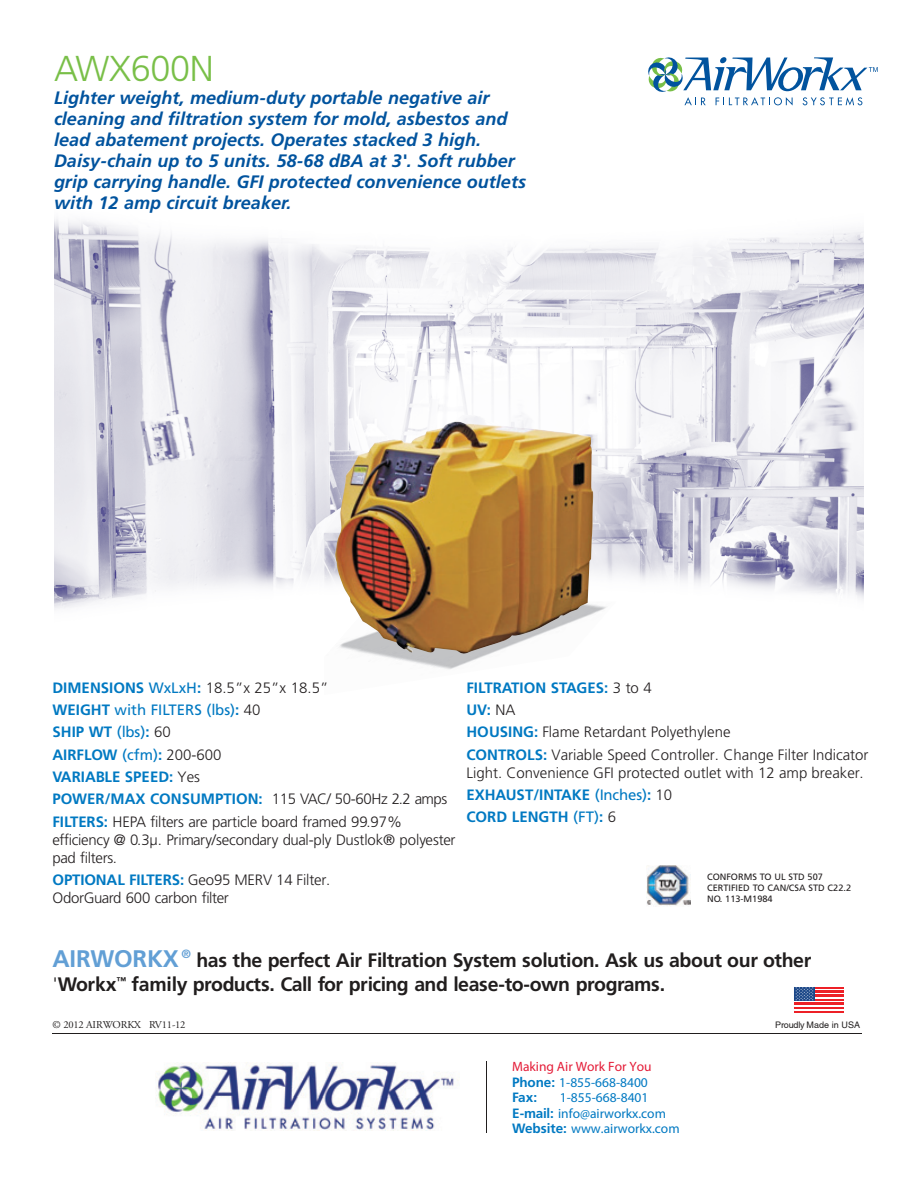
<style>
.page{position:relative;width:918px;height:1188px;background:#fff}
.page>*{position:absolute;margin:0;border:0;box-sizing:border-box;transform-origin:0 0}
.t1{font:300 36px "Frutiger";letter-spacing:-.01em;color:#79bf48}
.t2{font:700 19.5px/24.3px "Frutiger";letter-spacing:-.02em;color:#211e1e}
.t3{font:italic 700 18px/21px "Frutiger";color:#01539e}
.t4{font:300 15px/22.4px "Frutiger";letter-spacing:-.005em;color:#231f20}
.t5{font:700 13.5px/15.5px "Frutiger 65";color:#0079c2}
.t6{font:700 13.5px/15.5px "Frutiger 65";color:#e41c38}
.t7{font:700 13.5px "Frutiger";color:#0079c2}
.t8{font:10.5px "Adobe Garamond";letter-spacing:-.015em;color:#211e1e}
.t9{font:9.15px/10.9px "Frutiger";color:#231f20}
.t10{font:9px "Helvetica";letter-spacing:-.01em;color:#211e1e}
.s1{font-weight:700;color:#0079c2}
.s2{font-weight:400;color:#0079c2}
.s3{font-size:24px;color:#629fd5}
.s4{font-weight:300}
.s5{font-family:"Frutiger";color:#0079c2}
.s6{color:#0079c2}
.s7{font-family:"Frutiger"}
</style>
<div class="page">
<img style="left:55px;top:219px;width:809px;height:390px">
<svg style="left:648px;top:57px;width:230px;height:49px"></svg>
<div style="left:324px;top:602px;width:308px;height:100px;background:#fff"></div>
<img style="left:372px;top:605px;width:234px;height:65px">
<img style="left:335px;top:421px;width:259px;height:233px">
<hr style="left:52px;top:1033px;width:810px;height:1px;background:#211e1e">
<hr style="left:486px;top:1061px;width:1px;height:71px;background:#211e1e">
<svg style="left:794px;top:987px;width:50px;height:26px"></svg>
<img style="left:155px;top:1063px;width:304px;height:67px">
<img style="left:647px;top:865px;width:43px;height:41px">
<h1 class="t1" style="left:54px;top:48px;width:161px">AWX600N</h1>
<p class="t3" style="left:54px;top:88px;width:473px">Lighter weight, medium-duty portable negative air cleaning and filtration system for mold, asbestos and lead abatement projects. Operates stacked 3 high.<br>Daisy-chain up to 5 units. 58-68 dBA at 3'. Soft rubber grip carrying handle. GFI protected convenience outlets with 12 amp circuit breaker.</p>
<p class="t4" style="left:52px;top:677px;width:396px"><span class="s1">DIMENSIONS</span> <span class="s2">WxLxH</span><span class="s1">:</span> 18.5”x 25”x 18.5”<br><span class="s1">WEIGHT</span> <span class="s2">with FILTERS (lbs)</span><span class="s1">:</span> 40<br><span class="s1">SHIP WT</span> <span class="s2">(lbs)</span><span class="s1">:</span> 60<br><span class="s1">AIRFLOW</span> <span class="s2">(cfm)</span><span class="s1">:</span> 200-600<br><span class="s1">VARIABLE SPEED:</span> Yes<br><span class="s1">POWER/MAX CONSUMPTION:</span> 115 VAC/ 50-60Hz 2.2 amps <span class="s1">FILTERS:</span> HEPA filters are particle board framed 99.97%</p>
<p class="t4" style="left:52px;top:831px;width:405px;line-height:18px">efficiency @ 0.3µ. Primary/secondary dual-ply Dustlok® polyester pad filters.</p>
<p class="t4" style="left:52px;top:871px;width:279px;line-height:18px"><span class="s1">OPTIONAL FILTERS:</span> Geo95 MERV 14 Filter.<br>OdorGuard 600 carbon filter</p>
<p class="t4" style="left:466px;top:677px;width:404px"><span class="s1">FILTRATION STAGES:</span> 3 to 4<br><span class="s1">UV:</span> NA<br><span class="s1">HOUSING:</span> Flame Retardant Polyethylene<br><span class="s1">CONTROLS:</span> Variable Speed Controller. Change Filter Indicator</p>
<p class="t4" style="left:466px;top:762px;width:399px">Light. Convenience GFI protected outlet with 12 amp breaker.<br><span class="s1">EXHAUST/INTAKE</span> <span class="s2">(Inches)</span><span class="s1">:</span> 10<br><span class="s1">CORD LENGTH</span> <span class="s2">(FT)</span><span class="s1">:</span> 6</p>
<p class="t9" style="left:707px;top:872px;width:145px">CONFORMS TO UL STD 507<br>CERTIFIED TO CAN/CSA STD C22.2<br>NO. 113-M1984</p>
<h2 class="t2" style="left:52px;top:948px;width:760px"><span class="s3">AIRWORKX</span> <sup>®</sup> has the perfect Air Filtration System solution. Ask us about our other <span class="s4">'</span>Workx<sup>™</sup> family products. Call for pricing and lease-to-own programs.</h2>
<p class="t8" style="left:52px;top:1019px;width:135px">© 2012 AIRWORKX RV11-12</p>
<p class="t10" style="left:775px;top:1019px;width:86px">Proudly Made in USA</p>
<p class="t6" style="left:512px;top:1059px;width:141px">Making Air Work For You<br><span class="s5">Phone:</span> <span class="s6">1-855-668-8400</span></p>
<p class="t7" style="left:512px;top:1090px;width:26px">Fax:</p>
<p class="t5" style="left:512px;top:1090px;width:169px;text-indent:48px">1-855-668-8401<br><span class="s7">E-mail:</span> info@airworkx.com<br><span class="s7">Website:</span> www.airworkx.com</p>
</div>
